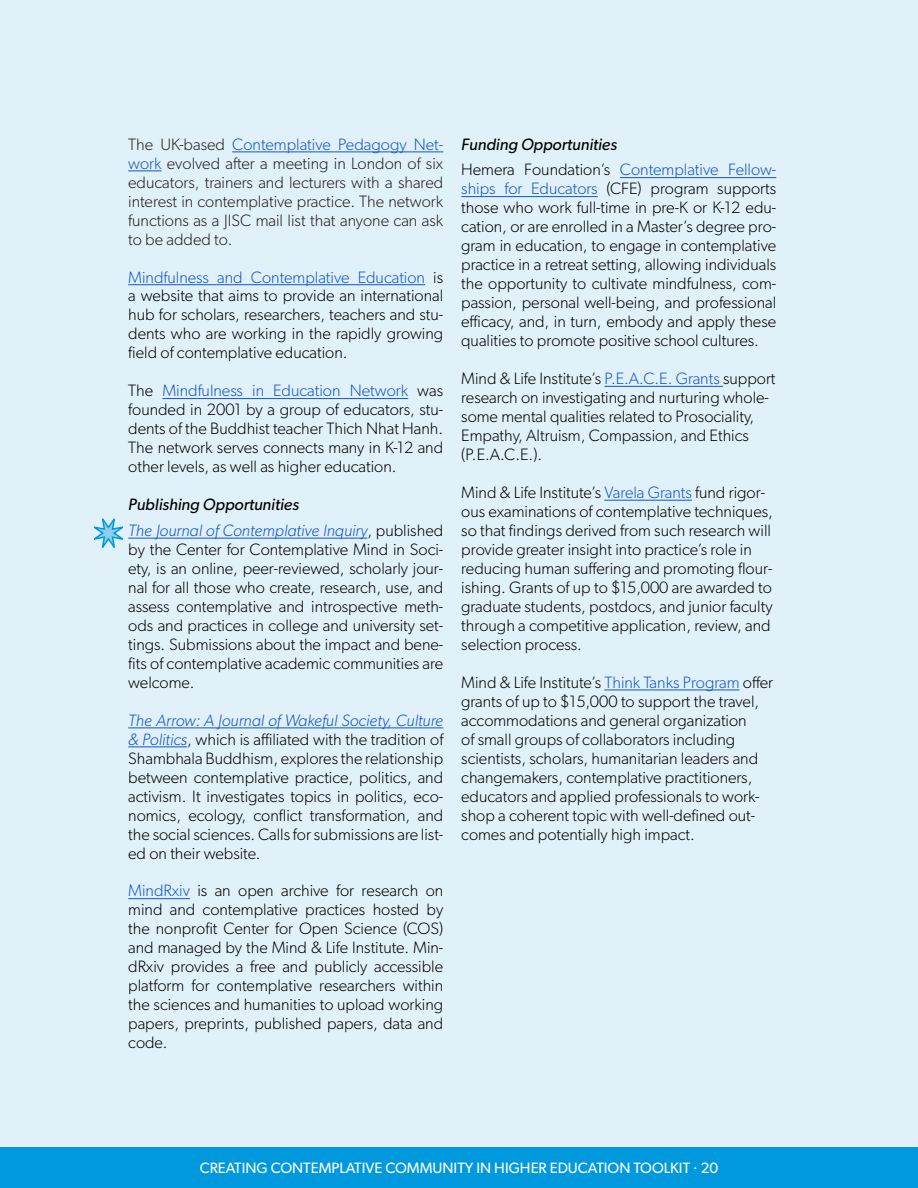
<style>
.page{position:relative;width:918px;height:1188px;background:#fff}
.page>*{position:absolute;margin:0;border:0;box-sizing:border-box;transform-origin:0 0}
.t1{font:300 16.5px/19px "Gibson";color:#000;text-align:justify}
.t2{font:300 16.5px/18.9px "Gibson";color:#231f20;text-align:justify}
.t3{font:italic 16.5px "Gibson";color:#000}
.t4{font:15px "Gibson";color:#fff}
.s1{color:#15c}
.s2{font-style:italic;color:#15c}
</style>
<div class="page">
<div style="left:0;top:1148px;width:918px;height:40px;background:#09d"></div>
<div style="left:0;top:0;width:918px;height:1147px;background:#e1f1fa"></div>
<hr style="left:232px;top:152px;width:211px;height:1px;background:#15c">
<hr style="left:128px;top:171px;width:34px;height:1px;background:#15c">
<hr style="left:128px;top:284px;width:297px;height:1px;background:#15c">
<hr style="left:162px;top:398px;width:246px;height:1px;background:#15c">
<hr style="left:128px;top:538px;width:239px;height:1px;background:#15c">
<hr style="left:128px;top:728px;width:315px;height:1px;background:#15c">
<hr style="left:128px;top:747px;width:59px;height:1px;background:#15c">
<hr style="left:128px;top:898px;width:62px;height:1px;background:#15c">
<hr style="left:620px;top:177px;width:156px;height:1px;background:#15c">
<hr style="left:461px;top:196px;width:137px;height:1px;background:#15c">
<hr style="left:604px;top:386px;width:119px;height:1px;background:#15c">
<hr style="left:604px;top:500px;width:88px;height:1px;background:#15c">
<hr style="left:604px;top:690px;width:136px;height:1px;background:#15c">
<svg style="left:93px;top:518px;width:36px;height:30px"></svg>
<p class="t2" style="left:128px;top:134px;width:317px">The UK-based <span class="s1">Contemplative Pedagogy Net&shy;work</span> evolved after a meeting in London of six educators, trainers and lecturers with a shared interest in contemplative practice. The network functions as a JISC mail list that anyone can ask to be added to.</p>
<p class="t1" style="left:128px;top:267px;width:317px"><span class="s1">Mindfulness and Contemplative Education</span> is a website that aims to provide an international hub for scholars, researchers, teachers and stu&shy;dents who are working in the rapidly growing field of contemplative education.</p>
<p class="t1" style="left:128px;top:381px;width:317px">The <span class="s1">Mindfulness in Education Network</span> was founded in 2001 by a group of educators, stu&shy;dents of the Buddhist teacher Thich Nhat Hanh.<br>The network serves connects many in K-12 and other levels, as well as higher education.</p>
<p class="t3" style="left:128px;top:495px;width:172px">Publishing Opportunities</p>
<p class="t1" style="left:128px;top:521px;width:317px"><span class="s2">The Journal of Contemplative Inquiry</span>, published by the Center for Contemplative Mind in Soci&shy;ety, is an online, peer-reviewed, scholarly jour&shy;nal for all those who create, research, use, and assess contemplative and introspective meth&shy;ods and practices in college and university set&shy;tings. Submissions about the impact and bene&shy;fits of contemplative academic communities are welcome.</p>
<p class="t1" style="left:128px;top:710px;width:317px"><span class="s2">The Arrow: A Journal of Wakeful Society, Culture &amp; Politics</span>, which is affiliated with the tradition of Shambhala Buddhism, explores the relationship between contemplative practice, politics, and activism. It investigates topics in politics, eco&shy;nomics, ecology, conflict transformation, and the social sciences. Calls for submissions are list&shy;ed on their website.</p>
<p class="t1" style="left:128px;top:881px;width:317px"><span class="s1">MindRxiv</span> is an open archive for research on mind and contemplative practices hosted by the nonprofit Center for Open Science (COS) and managed by the Mind &amp; Life Institute. Min&shy;dRxiv provides a free and publicly accessible platform for contemplative researchers within the sciences and humanities to upload working papers, preprints, published papers, data and code.</p>
<p class="t3" style="left:461px;top:134px;width:157px">Funding Opportunities</p>
<p class="t1" style="left:461px;top:160px;width:317px">Hemera Foundation’s <span class="s1">Contemplative Fellow&shy;ships for Educators</span> (CFE) program supports those who work full-time in pre-K or K-12 edu&shy;cation, or are enrolled in a Master’s degree pro&shy;gram in education, to engage in contemplative practice in a retreat setting, allowing individuals the opportunity to cultivate mindfulness, com&shy;passion, personal well-being, and professional efficacy, and, in turn, embody and apply these qualities to promote positive school cultures.</p>
<p class="t1" style="left:461px;top:369px;width:316px;text-align:left">Mind &amp; Life Institute’s <span class="s1">P.E.A.C.E. Grants</span> support research on investigating and nurturing whole&shy;some mental qualities related to Prosociality, Empathy, Altruism, Compassion, and Ethics (P.E.A.C.E.).</p>
<p class="t1" style="left:461px;top:483px;width:313px;text-align:left">Mind &amp; Life Institute’s <span class="s1">Varela Grants</span> fund rigor&shy;ous examinations of contemplative techniques, so that findings derived from such research will provide greater insight into practice’s role in reducing human suffering and promoting flour&shy;ishing. Grants of up to $15,000 are awarded to graduate students, postdocs, and junior faculty through a competitive application, review, and selection process.</p>
<p class="t1" style="left:461px;top:672px;width:314px;text-align:left">Mind &amp; Life Institute’s <span class="s1">Think Tanks Program</span> offer grants of up to $15,000 to support the travel, accommodations and general organization<br>of small groups of collaborators including scientists, scholars, humanitarian leaders and changemakers, contemplative practitioners, educators and applied professionals to work&shy;shop a coherent topic with well-defined out&shy;comes and potentially high impact.</p>
<p class="t4" style="left:200px;top:1159px;width:520px">CREATING CONTEMPLATIVE COMMUNITY IN HIGHER EDUCATION TOOLKIT . 20</p>
</div>
